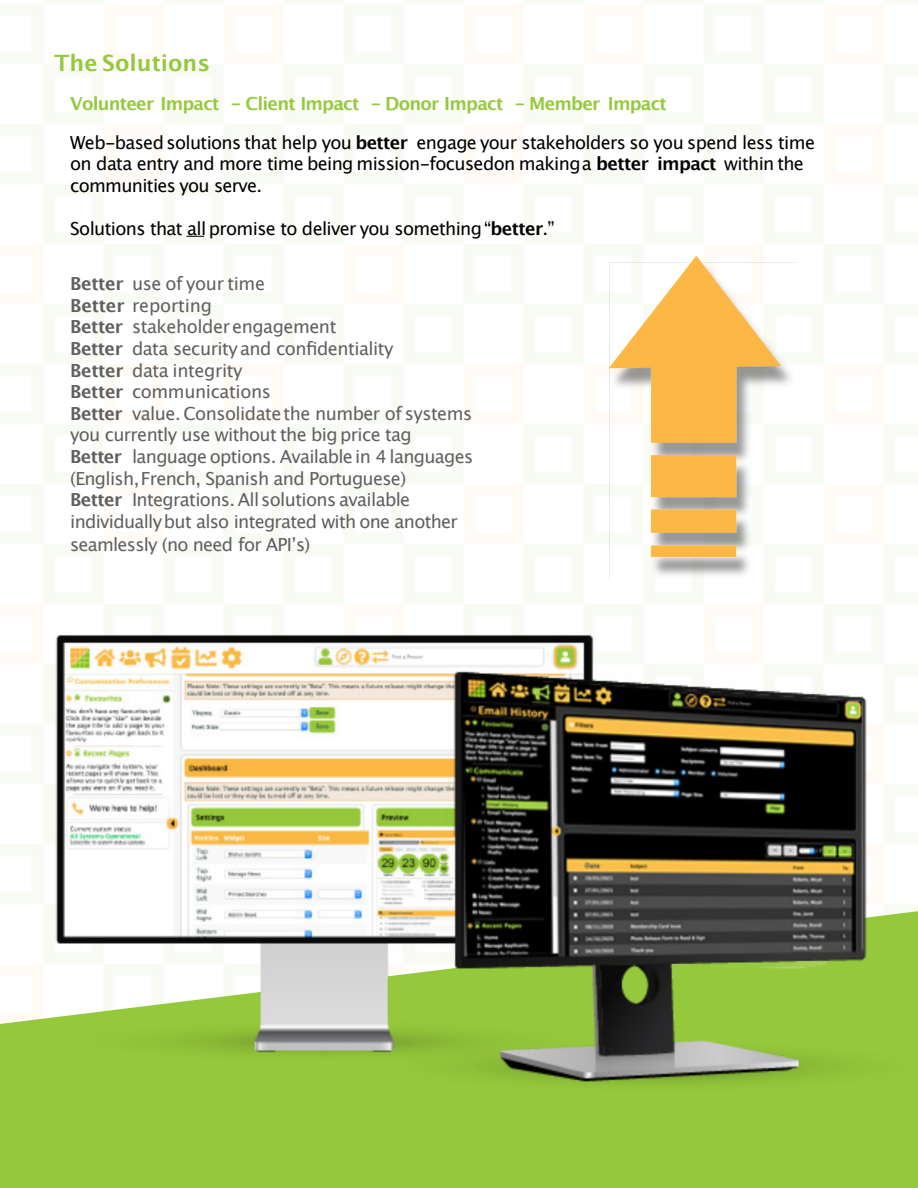
<style>
.page{position:relative;width:918px;height:1188px;background:#fff}
.page>*{position:absolute;margin:0;border:0;box-sizing:border-box;transform-origin:0 0}
.t1{font:700 22.5px "Lucida Grande";color:#95c93d}
.t2{font:18px/21.6px "Lucida Grande";letter-spacing:-.035em;color:#606061}
.t3{font:18px/38.8px "Lucida Grande";letter-spacing:-.035em;color:#000}
.s1{font-weight:700;color:#95c93d}
.s2{font-weight:700}
</style>
<div class="page">
<div style="left:0;top:911px;width:918px;height:277px;background:#95c83b"></div>
<svg style="left:186px;top:236px;width:18px;height:1px"></svg>
<img style="left:48px;top:633px;width:870px;height:460px">
<img style="left:528px;top:249px;width:323px;height:331px">
<p class="t1" style="left:54px;top:54px;width:158px">The Solutions</p>
<p class="t3" style="left:70px;top:85px;width:746px"><span class="s1">Volunteer Impact - Client Impact - Donor Impact - Member Impact<br></span>Web-based solutions that help you <span class="s2">better</span> engage your stakeholders so you spend less time</p>
<p class="t3" style="left:70px;top:154px;width:735px;line-height:21.6px">on data entry and more time being mission-focusedon makinga <span class="s2">better impact</span> within the communities you serve.</p>
<p class="t3" style="left:70px;top:210px;width:486px">Solutions that all promise to deliver you something“<span class="s2">better</span>.”</p>
<p class="t2" style="left:70px;top:274px;width:405px"><span class="s2">Better</span> use of your time<br><span class="s2">Better</span> reporting<br><span class="s2">Better</span> stakeholderengagement<br><span class="s2">Better</span> data securityand confidentiality<br><span class="s2">Better</span> data integrity<br><span class="s2">Better</span> communications<br><span class="s2">Better</span> value. Consolidatethe number of systems you currently use without the big price tag<br><span class="s2">Better</span> language options. Available in 4 languages (English,French, Spanish and Portuguese)<br><span class="s2">Better</span> Integrations. Allsolutions available individuallybut also integrated with one another</p>
<p class="t2" style="left:70px;top:535px;width:242px">seamlessly (no need for APIʼs)</p>
</div>
